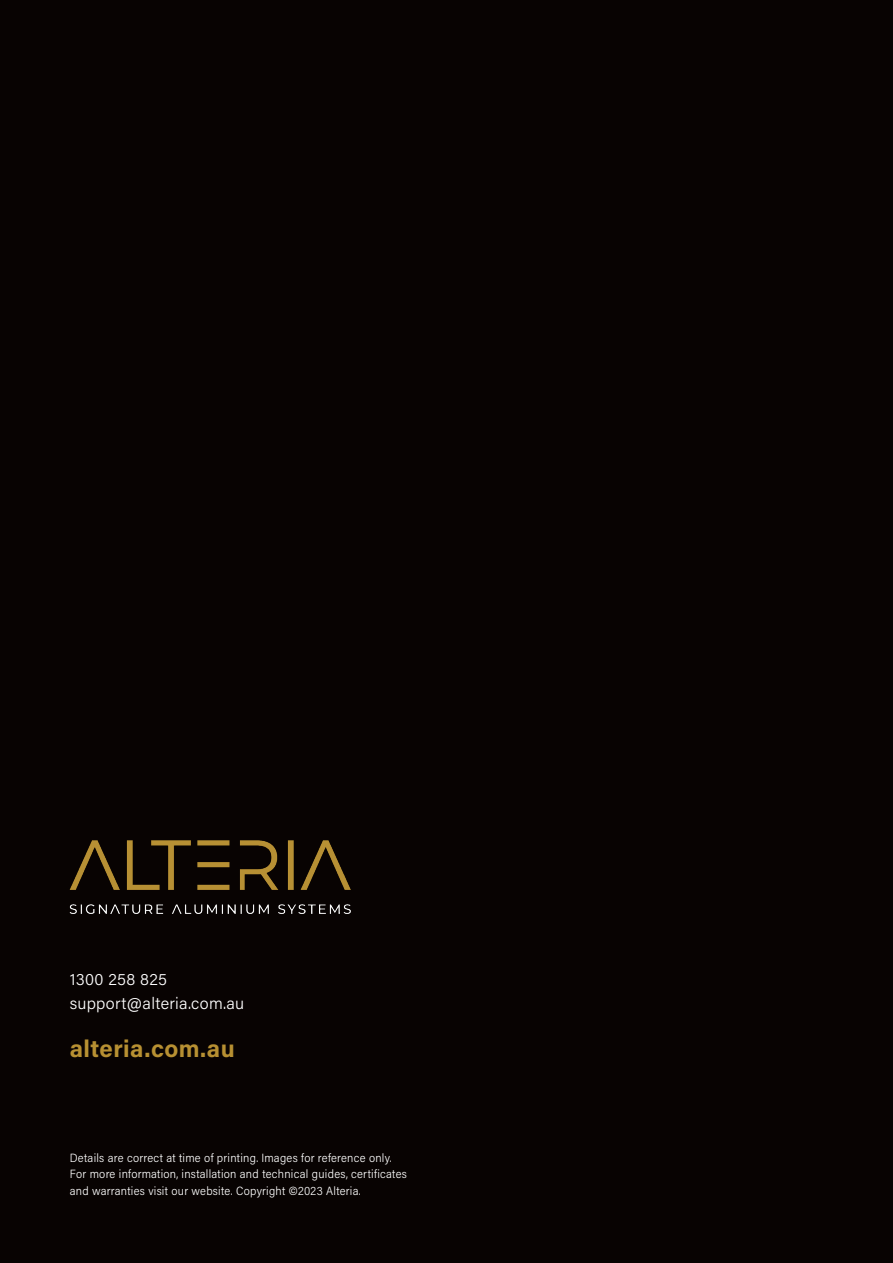
<style>
.page{position:relative;width:893px;height:1263px;background:#080302}
.page>*{position:absolute;margin:0;border:0;box-sizing:border-box;transform-origin:0 0}
.t1{font:700 24px "Acumin Pro";letter-spacing:.02em;color:#b79032}
.t2{font:300 16.5px "Acumin Pro";letter-spacing:.02em;color:#fff}
.t3{font:12px/16.5px "Acumin Variable Concept";letter-spacing:.02em;color:#fff}
.s1{font-family:"Acumin Pro Semi Cond"}
</style>
<div class="page">
<img style="left:69px;top:840px;width:282px;height:74px">
<p class="t2" style="left:70px;top:968px;width:99px">1300 258 825</p>
<p class="t2" style="left:70px;top:992px;width:176px">support@alteria.com.au</p>
<p class="t1" style="left:70px;top:1032px;width:167px">alteria.com.au</p>
<p class="t3" style="left:70px;top:1149px;width:339px">Details are correct at time of printing. Images for reference only.<br>For more information, installation and technical guides, certificates and warranties visit our website. Copyright <span class="s1">©</span>2023 Alteria.</p>
</div>
